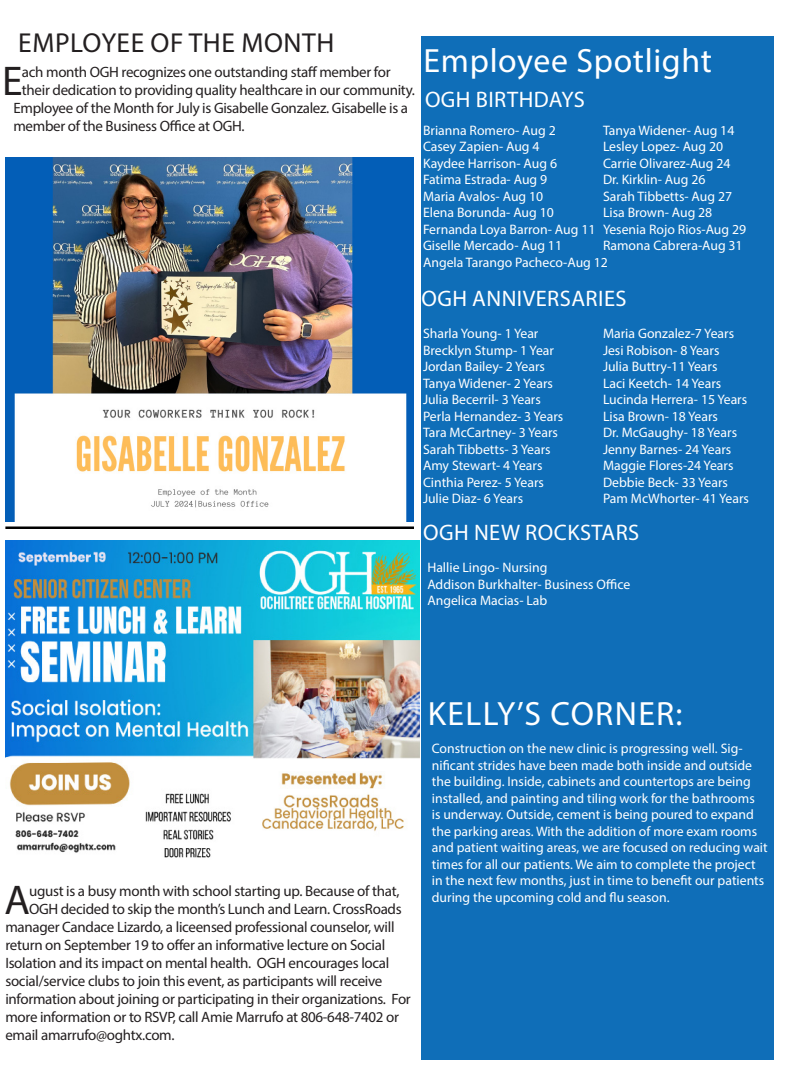
<style>
.page{position:relative;width:810px;height:1080px;background:#fff}
.page>*{position:absolute;margin:0;border:0;box-sizing:border-box;transform-origin:0 0}
.t1{font:41.75px "Myriad Pro";color:#231f20}
.t2{font:33.75px "Myriad Pro";letter-spacing:.02em;color:#fff}
.t3{font:33.75px "Myriad Pro";letter-spacing:.04em;color:#fff}
.t4{font:27.5px "Myriad Pro";letter-spacing:.02em;color:#231f20}
.t5{font:22.5px "Myriad Pro";letter-spacing:.02em;color:#fff}
.t6{font:15px/18px "Myriad Pro";letter-spacing:-.02em;color:#231f20}
.t7{font:13.75px/16.5px "Myriad Pro";color:#fff}
</style>
<div class="page">
<div style="left:421px;top:37px;width:353px;height:1023px;background:#0f6eb8"></div>
<hr style="left:5px;top:527px;width:409px;height:2px;background:#000">
<img style="left:5px;top:158px;width:409px;height:363px">
<img style="left:5px;top:541px;width:414px;height:317px">
<p class="t4" style="left:18px;top:26px;width:318px">EMPLOYEE OF THE MONTH</p>
<p class="t1" style="left:2px;top:55px;width:22px">E</p>
<p class="t6" style="left:22px;top:63px;width:395px">ach month OGH recognizes one outstanding staff member for their dedication to providing quality healthcare in our community.</p>
<p class="t6" style="left:13px;top:99px;width:396px">Employee of the Month for July is Gisabelle Gonzalez. Gisabelle is a member of the Business Office at OGH.</p>
<p class="t2" style="left:423px;top:40px;width:290px">Employee Spotlight</p>
<p class="t5" style="left:425px;top:85px;width:161px">OGH BIRTHDAYS</p>
<p class="t7" style="left:423px;top:122px;width:134px">Brianna Romero- Aug 2</p>
<p class="t7" style="left:603px;top:122px;width:133px">Tanya Widener- Aug 14</p>
<p class="t7" style="left:423px;top:138px;width:118px">Casey Zapien- Aug 4</p>
<p class="t7" style="left:603px;top:138px;width:122px">Lesley Lopez- Aug 20</p>
<p class="t7" style="left:423px;top:155px;width:136px">Kaydee Harrison- Aug 6</p>
<p class="t7" style="left:603px;top:155px;width:129px">Carrie Olivarez-Aug 24</p>
<p class="t7" style="left:423px;top:171px;width:126px">Fatima Estrada- Aug 9</p>
<p class="t7" style="left:603px;top:171px;width:104px">Dr. Kirklin- Aug 26</p>
<p class="t7" style="left:423px;top:188px;width:122px">Maria Avalos- Aug 10</p>
<p class="t7" style="left:603px;top:188px;width:131px">Sarah Tibbetts- Aug 27</p>
<p class="t7" style="left:423px;top:204px;width:132px">Elena Borunda- Aug 10</p>
<p class="t7" style="left:603px;top:204px;width:111px">Lisa Brown- Aug 28</p>
<p class="t7" style="left:423px;top:221px;width:325px">Fernanda Loya Barron- Aug 11 Yesenia Rojo Rios-Aug 29</p>
<p class="t7" style="left:423px;top:237px;width:141px">Giselle Mercado- Aug 11</p>
<p class="t7" style="left:603px;top:237px;width:141px">Ramona Cabrera-Aug 31</p>
<p class="t7" style="left:423px;top:254px;width:187px">Angela Tarango Pacheco-Aug 12</p>
<p class="t5" style="left:421px;top:284px;width:207px">OGH ANNIVERSARIES</p>
<p class="t7" style="left:423px;top:325px;width:117px">Sharla Young- 1 Year</p>
<p class="t7" style="left:603px;top:325px;width:133px">Maria Gonzalez-7 Years</p>
<p class="t7" style="left:423px;top:342px;width:133px">Brecklyn Stump- 1 Year</p>
<p class="t7" style="left:603px;top:342px;width:118px">Jesi Robison- 8 Years</p>
<p class="t7" style="left:423px;top:358px;width:124px">Jordan Bailey- 2 Years</p>
<p class="t7" style="left:603px;top:358px;width:116px">Julia Buttry-11 Years</p>
<p class="t7" style="left:423px;top:375px;width:132px">Tanya Widener- 2 Years</p>
<p class="t7" style="left:603px;top:375px;width:120px">Laci Keetch- 14 Years</p>
<p class="t7" style="left:423px;top:391px;width:119px">Julia Becerril- 3 Years</p>
<p class="t7" style="left:603px;top:391px;width:146px">Lucinda Herrera- 15 Years</p>
<p class="t7" style="left:423px;top:408px;width:142px">Perla Hernandez- 3 Years</p>
<p class="t7" style="left:603px;top:408px;width:117px">Lisa Brown- 18 Years</p>
<p class="t7" style="left:423px;top:424px;width:136px">Tara McCartney- 3 Years</p>
<p class="t7" style="left:603px;top:424px;width:136px">Dr. McGaughy- 18 Years</p>
<p class="t7" style="left:423px;top:441px;width:129px">Sarah Tibbetts- 3 Years</p>
<p class="t7" style="left:603px;top:441px;width:130px">Jenny Barnes- 24 Years</p>
<p class="t7" style="left:423px;top:457px;width:121px">Amy Stewart- 4 Years</p>
<p class="t7" style="left:603px;top:457px;width:132px">Maggie Flores-24 Years</p>
<p class="t7" style="left:423px;top:474px;width:122px">Cinthia Perez- 5 Years</p>
<p class="t7" style="left:603px;top:474px;width:127px">Debbie Beck- 33 Years</p>
<p class="t7" style="left:423px;top:490px;width:102px">Julie Diaz- 6 Years</p>
<p class="t7" style="left:603px;top:490px;width:147px">Pam McWhorter- 41 Years</p>
<p class="t5" style="left:423px;top:518px;width:218px">OGH NEW ROCKSTARS</p>
<p class="t7" style="left:427px;top:559px;width:122px">Hallie Lingo- Nursing</p>
<p class="t7" style="left:427px;top:576px;width:205px">Addison Burkhalter- Business Office</p>
<p class="t7" style="left:427px;top:592px;width:122px">Angelica Macias- Lab</p>
<p class="t1" style="left:4px;top:874px;width:27px">A</p>
<p class="t6" style="left:29px;top:882px;width:372px">ugust is a busy month with school starting up. Because of that,</p>
<p class="t6" style="left:29px;top:900px;width:374px">OGH decided to skip the month’s Lunch and Learn. CrossRoads</p>
<p class="t6" style="left:5px;top:918px;width:391px">manager Candace Lizardo, a liceensed professional counselor, will</p>
<p class="t6" style="left:5px;top:936px;width:381px">return on September 19 to offer an informative lecture on Social</p>
<p class="t6" style="left:5px;top:954px;width:386px">Isolation and its impact on mental health. OGH encourages local</p>
<p class="t6" style="left:5px;top:972px;width:379px">social/service clubs to join this event, as participants will receive</p>
<p class="t6" style="left:5px;top:990px;width:407px">information about joining or participating in their organizations. For</p>
<p class="t6" style="left:5px;top:1008px;width:395px">more information or to RSVP, call Amie Marrufo at 806-648-7402 or</p>
<p class="t6" style="left:5px;top:1026px;width:171px">email amarrufo@oghtx.com.</p>
<p class="t3" style="left:428px;top:692px;width:256px">KELLY’S CORNER:</p>
<p class="t7" style="left:432px;top:740px;width:337px">Construction on the new clinic is progressing well. Sig&shy;nificant strides have been made both inside and outside the building. Inside, cabinets and countertops are being installed, and painting and tiling work for the bathrooms<br>is underway. Outside, cement is being poured to expand the parking areas. With the addition of more exam rooms and patient waiting areas, we are focused on reducing wait times for all our patients. We aim to complete the project in the next few months, just in time to benefit our patients during the upcoming cold and flu season.</p>
</div>
